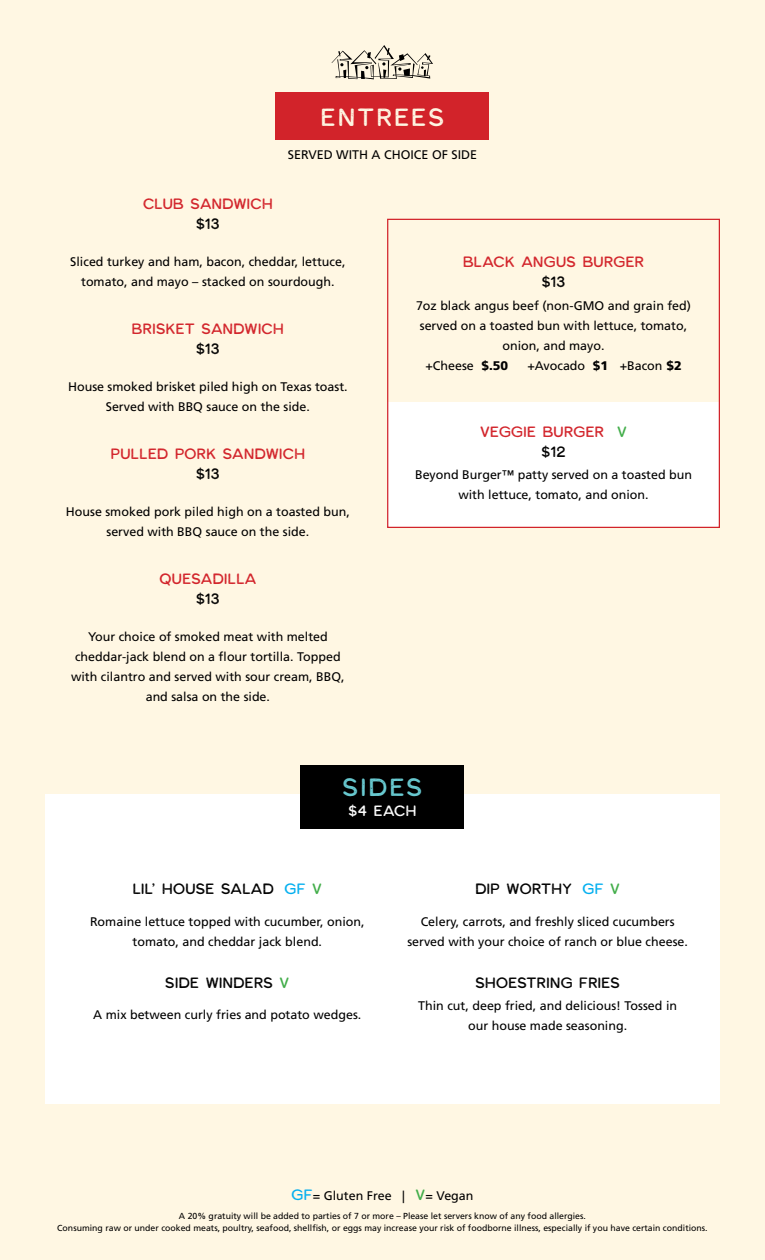
<style>
.page{position:relative;width:765px;height:1260px;background:#fff7e3}
.page>*{position:absolute;margin:0;border:0;box-sizing:border-box;transform-origin:0 0}
.t1{font:25px "Milkstore 04 Textured";letter-spacing:.1em;color:#fff7e3}
.t2{font:25px "Milkstore 04 Textured";letter-spacing:.1em;color:#68c9d0}
.t3{font:15px/20px "Milkstore 04 Textured";letter-spacing:.025em;color:#d2232a;text-align:center}
.t4{font:15px "Milkstore 04 Textured";letter-spacing:.025em;color:#000}
.t5{font:15px "Milkstore 04 Textured";color:#fff}
.t6{font:12.5px/20px "Frutiger LT Std";color:#000;text-align:center}
.t7{font:8.75px/12.5px "Frutiger LT Std";color:#000;text-align:center}
.s1{font-weight:900}
.s2{color:#41ad49}
.s3{color:#000}
.s4{color:#00aeef}
.s5{font-family:"Milkstore 04 Textured";font-size:15px;color:#00aeef}
.s6{font-family:"Milkstore 04 Textured";font-size:15px;color:#41ad49}
</style>
<div class="page">
<div style="left:276px;top:92px;width:213px;height:47px;background:#d2232a"></div>
<div style="left:387px;top:402px;width:333px;height:126px;background:#fff"></div>
<div style="left:387px;top:219px;width:333px;height:309px;border:1px solid #d2232a"></div>
<div style="left:45px;top:794px;width:675px;height:309px;background:#fff"></div>
<div style="left:301px;top:765px;width:163px;height:64px;background:#000"></div>
<svg style="left:332px;top:45px;width:101px;height:34px"></svg>
<h1 class="t1" style="left:321px;top:102px;width:125px">ENTREES</h1>
<p class="t6" style="left:288px;top:145px;width:191px">SERVED WITH A CHOICE OF SIDE</p>
<p class="t3" style="left:143px;top:193px;width:131px">CLUB SANDWICH</p>
<p class="t4" style="left:196px;top:214px;width:25px">$13</p>
<p class="t6" style="left:70px;top:251px;width:277px">Sliced turkey and ham, bacon, cheddar, lettuce, tomato, and mayo – stacked on sourdough.</p>
<p class="t3" style="left:132px;top:318px;width:153px">BRISKET SANDWICH</p>
<p class="t4" style="left:196px;top:339px;width:25px">$13</p>
<p class="t6" style="left:68px;top:376px;width:281px">House smoked brisket piled high on Texas toast.<br>Served with BBQ sauce on the side.</p>
<p class="t3" style="left:111px;top:443px;width:196px">PULLED PORK SANDWICH</p>
<p class="t4" style="left:196px;top:464px;width:25px">$13</p>
<p class="t6" style="left:66px;top:501px;width:286px">House smoked pork piled high on a toasted bun, served with BBQ sauce on the side.</p>
<p class="t3" style="left:159px;top:568px;width:98px">QUESADILLA</p>
<p class="t4" style="left:196px;top:589px;width:25px">$13</p>
<p class="t6" style="left:71px;top:626px;width:275px">Your choice of smoked meat with melted cheddar-jack blend on a flour tortilla. Topped with cilantro and served with sour cream, BBQ, and salsa on the side.</p>
<p class="t3" style="left:463px;top:252px;width:183px">BLACK ANGUS BURGER</p>
<p class="t4" style="left:542px;top:273px;width:25px">$13</p>
<p class="t6" style="left:416px;top:295px;width:277px">7oz black angus beef (non-GMO and grain fed)</p>
<p class="t6" style="left:420px;top:315px;width:269px">served on a toasted bun with lettuce, tomato,</p>
<p class="t6" style="left:502px;top:335px;width:104px">onion, and mayo.</p>
<p class="t6" style="left:425px;top:355px;width:84px">+Cheese <span class="s1">$.50</span></p>
<p class="t6" style="left:527px;top:355px;width:156px">+Avocado <span class="s1">$1</span> +Bacon <span class="s1">$2</span></p>
<p class="t3" style="left:480px;top:421px;width:148px">VEGGIE BURGER <span class="s2">V </span><span class="s3">$12</span></p>
<p class="t6" style="left:415px;top:465px;width:279px">Beyond Burger™ patty served on a toasted bun with lettuce, tomato, and onion.</p>
<h1 class="t2" style="left:343px;top:772px;width:81px">SIDES</h1>
<p class="t5" style="left:349px;top:802px;width:69px">$4 EACH</p>
<p class="t4" style="left:133px;top:880px;width:191px">LIL’ HOUSE SALAD <span class="s4">GF</span> <span class="s2">V</span></p>
<p class="t6" style="left:90px;top:911px;width:276px">Romaine lettuce topped with cucumber, onion, tomato, and cheddar jack blend.</p>
<p class="t4" style="left:165px;top:974px;width:125px">SIDE WINDERS <span class="s2">V</span></p>
<p class="t6" style="left:93px;top:1005px;width:270px">A mix between curly fries and potato wedges.</p>
<p class="t4" style="left:476px;top:880px;width:146px">DIP WORTHY <span class="s4">GF</span> <span class="s2">V</span></p>
<p class="t6" style="left:407px;top:911px;width:282px">Celery, carrots, and freshly sliced cucumbers served with your choice of ranch or blue cheese.</p>
<p class="t4" style="left:475px;top:974px;width:146px">SHOESTRING FRIES</p>
<p class="t6" style="left:418px;top:996px;width:260px">Thin cut, deep fried, and delicious! Tossed in our house made seasoning.</p>
<p class="t6" style="left:291px;top:1186px;width:184px"><span class="s5">GF</span>= Gluten Free | <span class="s6">V</span>= Vegan</p>
<p class="t7" style="left:57px;top:1209px;width:652px">A 20% gratuity will be added to parties of 7 or more – Please let servers know of any food allergies.<br>Consuming raw or under cooked meats, poultry, seafood, shellfish, or eggs may increase your risk of foodborne illness, especially if you have certain conditions.</p>
</div>
